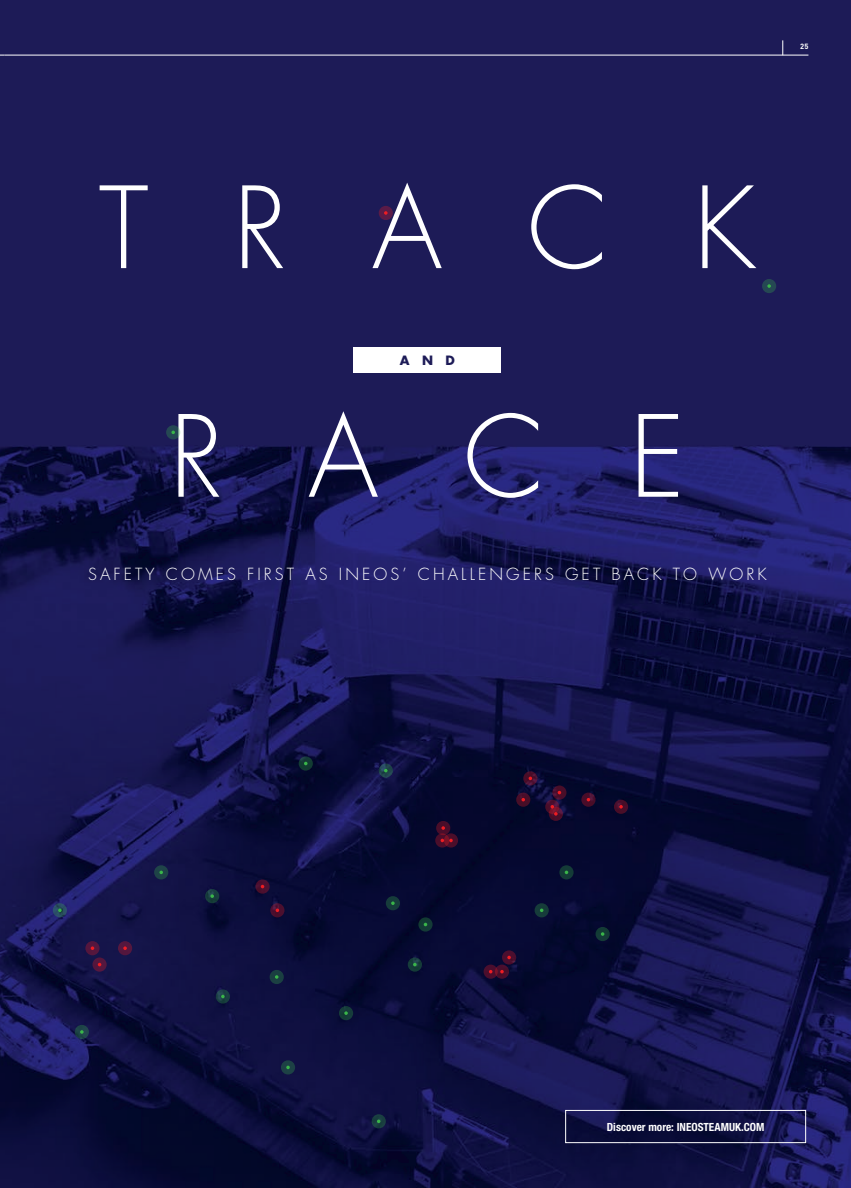
<style>
.page{position:relative;width:851px;height:1188px;background:#fff}
.page>*{position:absolute;margin:0;border:0;box-sizing:border-box;transform-origin:0 0}
.t1{font:300 109.62px/228.5px "Futura LT";letter-spacing:.775em;color:#fff;text-align:center}
.t2{font:300 16.25px "Futura LT";letter-spacing:.19em;color:#fff}
.t3{font:700 12.5px "Futura LT";color:#1d1b57}
.t4{font:700 condensed 11.25px "Helvetica Neue LT";color:#fff}
.t5{font:700 7.5px "FFDIN";color:#fff}
</style>
<div class="page">
<img style="left:0;top:0;width:850px;height:1187px">
<div style="left:166px;top:425px;width:14px;height:14px;background:#254853;border-radius:50%"></div>
<svg style="left:171px;top:430px;width:4px;height:4px"></svg>
<svg style="left:762px;top:279px;width:14px;height:14px"></svg>
<svg style="left:378px;top:763px;width:15px;height:14px"></svg>
<svg style="left:384px;top:768px;width:3px;height:4px"></svg>
<svg style="left:205px;top:888px;width:14px;height:14px"></svg>
<svg style="left:210px;top:894px;width:4px;height:3px"></svg>
<svg style="left:216px;top:989px;width:14px;height:14px"></svg>
<svg style="left:75px;top:1024px;width:14px;height:14px"></svg>
<svg style="left:80px;top:1029px;width:4px;height:4px"></svg>
<svg style="left:269px;top:969px;width:15px;height:14px"></svg>
<svg style="left:275px;top:974px;width:3px;height:4px"></svg>
<svg style="left:154px;top:865px;width:14px;height:14px"></svg>
<svg style="left:559px;top:865px;width:14px;height:14px"></svg>
<svg style="left:564px;top:870px;width:4px;height:3px"></svg>
<svg style="left:298px;top:756px;width:15px;height:14px"></svg>
<svg style="left:304px;top:761px;width:3px;height:4px"></svg>
<svg style="left:595px;top:926px;width:14px;height:14px"></svg>
<svg style="left:600px;top:931px;width:4px;height:4px"></svg>
<svg style="left:534px;top:902px;width:14px;height:15px"></svg>
<svg style="left:386px;top:895px;width:14px;height:15px"></svg>
<svg style="left:418px;top:917px;width:14px;height:14px"></svg>
<svg style="left:281px;top:1059px;width:14px;height:15px"></svg>
<svg style="left:286px;top:1065px;width:4px;height:3px"></svg>
<svg style="left:53px;top:902px;width:14px;height:15px"></svg>
<svg style="left:58px;top:908px;width:4px;height:3px"></svg>
<svg style="left:339px;top:1005px;width:14px;height:14px"></svg>
<svg style="left:344px;top:1011px;width:4px;height:3px"></svg>
<svg style="left:407px;top:957px;width:15px;height:14px"></svg>
<svg style="left:413px;top:962px;width:3px;height:4px"></svg>
<svg style="left:371px;top:1113px;width:15px;height:14px"></svg>
<svg style="left:378px;top:206px;width:15px;height:14px"></svg>
<svg style="left:384px;top:211px;width:3px;height:4px"></svg>
<svg style="left:614px;top:799px;width:14px;height:14px"></svg>
<svg style="left:619px;top:804px;width:3px;height:4px"></svg>
<svg style="left:581px;top:792px;width:14px;height:14px"></svg>
<svg style="left:586px;top:797px;width:4px;height:4px"></svg>
<svg style="left:552px;top:785px;width:14px;height:14px"></svg>
<svg style="left:557px;top:790px;width:4px;height:4px"></svg>
<svg style="left:523px;top:771px;width:14px;height:14px"></svg>
<svg style="left:528px;top:776px;width:4px;height:4px"></svg>
<svg style="left:516px;top:792px;width:14px;height:14px"></svg>
<svg style="left:521px;top:797px;width:4px;height:4px"></svg>
<svg style="left:436px;top:820px;width:14px;height:14px"></svg>
<svg style="left:441px;top:826px;width:4px;height:3px"></svg>
<svg style="left:435px;top:833px;width:14px;height:14px"></svg>
<svg style="left:548px;top:806px;width:15px;height:14px"></svg>
<svg style="left:545px;top:799px;width:14px;height:14px"></svg>
<svg style="left:550px;top:804px;width:7px;height:11px"></svg>
<svg style="left:444px;top:833px;width:14px;height:14px"></svg>
<svg style="left:440px;top:838px;width:12px;height:4px"></svg>
<svg style="left:483px;top:964px;width:14px;height:14px"></svg>
<svg style="left:489px;top:969px;width:3px;height:4px"></svg>
<svg style="left:502px;top:950px;width:14px;height:14px"></svg>
<svg style="left:507px;top:955px;width:4px;height:3px"></svg>
<svg style="left:495px;top:964px;width:14px;height:14px"></svg>
<svg style="left:500px;top:969px;width:3px;height:4px"></svg>
<svg style="left:270px;top:902px;width:14px;height:15px"></svg>
<svg style="left:275px;top:908px;width:4px;height:3px"></svg>
<svg style="left:85px;top:940px;width:15px;height:15px"></svg>
<svg style="left:92px;top:957px;width:15px;height:14px"></svg>
<svg style="left:98px;top:962px;width:3px;height:4px"></svg>
<svg style="left:118px;top:940px;width:14px;height:15px"></svg>
<svg style="left:123px;top:946px;width:4px;height:3px"></svg>
<svg style="left:255px;top:879px;width:14px;height:14px"></svg>
<svg style="left:261px;top:884px;width:3px;height:4px"></svg>
<svg style="left:782px;top:40px;width:1px;height:15px"></svg>
<hr style="left:5px;top:55px;width:803px;height:1px;background:#fff">
<div style="left:565px;top:1109px;width:240px;height:33px;border:1px solid #fff"></div>
<div style="left:353px;top:347px;width:148px;height:26px;background:#fff"></div>
<p class="t5" style="left:800px;top:42px;width:10px">25</p>
<h1 class="t1" style="left:99px;top:117px;width:658px">TRACK<br>RACE</h1>
<p class="t3" style="left:400px;top:352px;width:57px">AND</p>
<p class="t2" style="left:88px;top:564px;width:680px">SAFETY COMES FIRST AS INEOS’ CHALLENGERS GET BACK TO WORK</p>
<p class="t4" style="left:606px;top:1119px;width:159px">Discover more: INEOSTEAMUK.COM</p>
</div>
